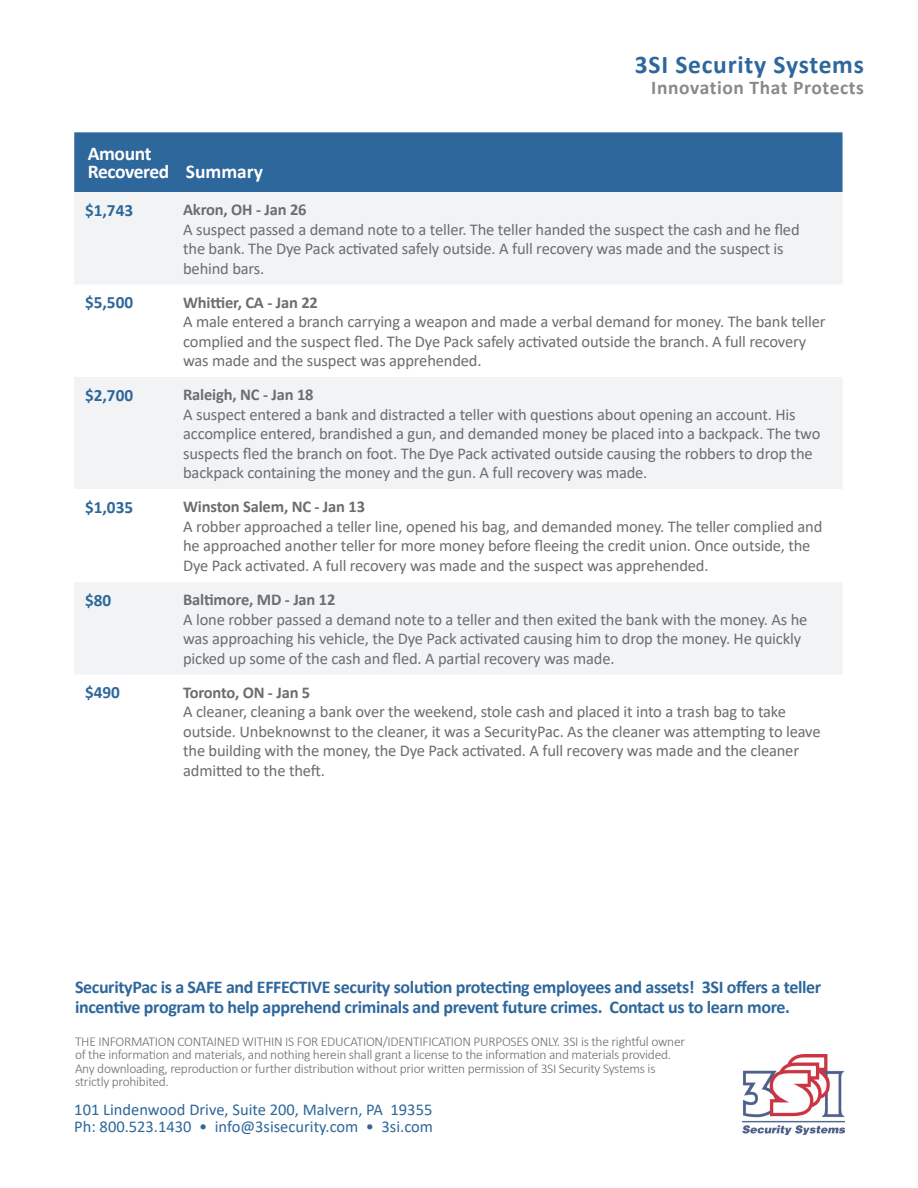
<style>
.page{position:relative;width:918px;height:1188px;background:#fff}
.page>*{position:absolute;margin:0;border:0;box-sizing:border-box;transform-origin:0 0}
.t1{font:700 25.5px "Calibri";letter-spacing:.03em;color:#2e679b}
.t2{font:700 19.5px "Calibri";letter-spacing:.03em;color:#87898c}
.subtitle{font:700 19.5px/18px "Calibri";letter-spacing:-.02em;color:#fff}
.t3{font:700 18px/19.5px "Calibri";letter-spacing:-.02em;color:#2e679b}
.subtitle-2{font:700 17.25px "Calibri";color:#2e679b}
.grey_text{font:16.5px/19.5px "Calibri";letter-spacing:-.01em;color:#6c6d70}
.t4{font:16.5px/16.5px "Calibri";color:#2e679b}
.t5{font:300 13.5px/13.5px "Calibri";letter-spacing:-.02em;color:#6c6d70}
.s1{font-weight:700}
</style>
<div class="page">
<img style="left:743px;top:1055px;width:102px;height:79px">
<div style="left:74px;top:132px;width:769px;height:60px;background:#2e679b"></div>
<svg style="left:75px;top:192px;width:767px;height:482px;fill:#f2f3f4"></svg>
<p class="subtitle" style="left:88px;top:145px;width:83px">Amount<br>Recovered</p>
<p class="subtitle" style="left:186px;top:163px;width:79px">Summary</p>
<h1 class="t1" style="left:635px;top:47px;width:231px">3SI Security Systems</h1>
<p class="t2" style="left:651px;top:74px;width:214px">Innovation That Protects</p>
<p class="subtitle-2" style="left:85px;top:198px;width:50px">$1,743</p>
<p class="grey_text" style="left:183px;top:200px;width:618px"><span class="s1">Akron, OH - Jan 26<br></span>A suspect passed a demand note to a teller. The teller handed the suspect the cash and he fled the bank. The Dye Pack activated safely outside. A full recovery was made and the suspect is behind bars.</p>
<p class="subtitle-2" style="left:85px;top:290px;width:50px">$5,500</p>
<p class="grey_text" style="left:183px;top:292px;width:644px"><span class="s1">Whittier, CA - Jan 22<br></span>A male entered a branch carrying a weapon and made a verbal demand for money. The bank teller complied and the suspect fled. The Dye Pack safely activated outside the branch. A full recovery was made and the suspect was apprehended.</p>
<p class="subtitle-2" style="left:85px;top:383px;width:50px">$2,700</p>
<p class="grey_text" style="left:183px;top:384px;width:639px"><span class="s1">Raleigh, NC - Jan 18<br></span>A suspect entered a bank and distracted a teller with questions about opening an account. His accomplice entered, brandished a gun, and demanded money be placed into a backpack. The two suspects fled the branch on foot. The Dye Pack activated outside causing the robbers to drop the backpack containing the money and the gun. A full recovery was made.</p>
<p class="subtitle-2" style="left:85px;top:495px;width:50px">$1,035</p>
<p class="grey_text" style="left:183px;top:496px;width:641px"><span class="s1">Winston Salem, NC - Jan 13<br></span>A robber approached a teller line, opened his bag, and demanded money. The teller complied and he approached another teller for more money before fleeing the credit union. Once outside, the Dye Pack activated. A full recovery was made and the suspect was apprehended.</p>
<p class="subtitle-2" style="left:85px;top:588px;width:28px">$80</p>
<p class="grey_text" style="left:183px;top:590px;width:626px"><span class="s1">Baltimore, MD - Jan 12<br></span>A lone robber passed a demand note to a teller and then exited the bank with the money. As he was approaching his vehicle, the Dye Pack activated causing him to drop the money. He quickly picked up some of the cash and fled. A partial recovery was made.</p>
<p class="subtitle-2" style="left:85px;top:680px;width:36px">$490</p>
<p class="grey_text" style="left:183px;top:682px;width:639px"><span class="s1">Toronto, ON - Jan 5<br></span>A cleaner, cleaning a bank over the weekend, stole cash and placed it into a trash bag to take outside. Unbeknownst to the cleaner, it was a SecurityPac. As the cleaner was attempting to leave the building with the money, the Dye Pack activated. A full recovery was made and the cleaner admitted to the theft.</p>
<p class="t3" style="left:75px;top:977px;width:748px">SecurityPac is a SAFE and EFFECTIVE security solution protecting employees and assets! 3SI offers a teller incentive program to help apprehend criminals and prevent future crimes. Contact us to learn more.</p>
<p class="t5" style="left:75px;top:1034px;width:612px">THE INFORMATION CONTAINED WITHIN IS FOR EDUCATION/IDENTIFICATION PURPOSES ONLY. 3SI is the rightful owner of the information and materials, and nothing herein shall grant a license to the information and materials provided.<br>Any downloading, reproduction or further distribution without prior written permission of 3SI Security Systems is strictly prohibited.</p>
<p class="t4" style="left:74px;top:1101px;width:360px">101 Lindenwood Drive, Suite 200, Malvern, PA 19355<br>Ph: 800.523.1430 • info@3sisecurity.com • 3si.com</p>
</div>
